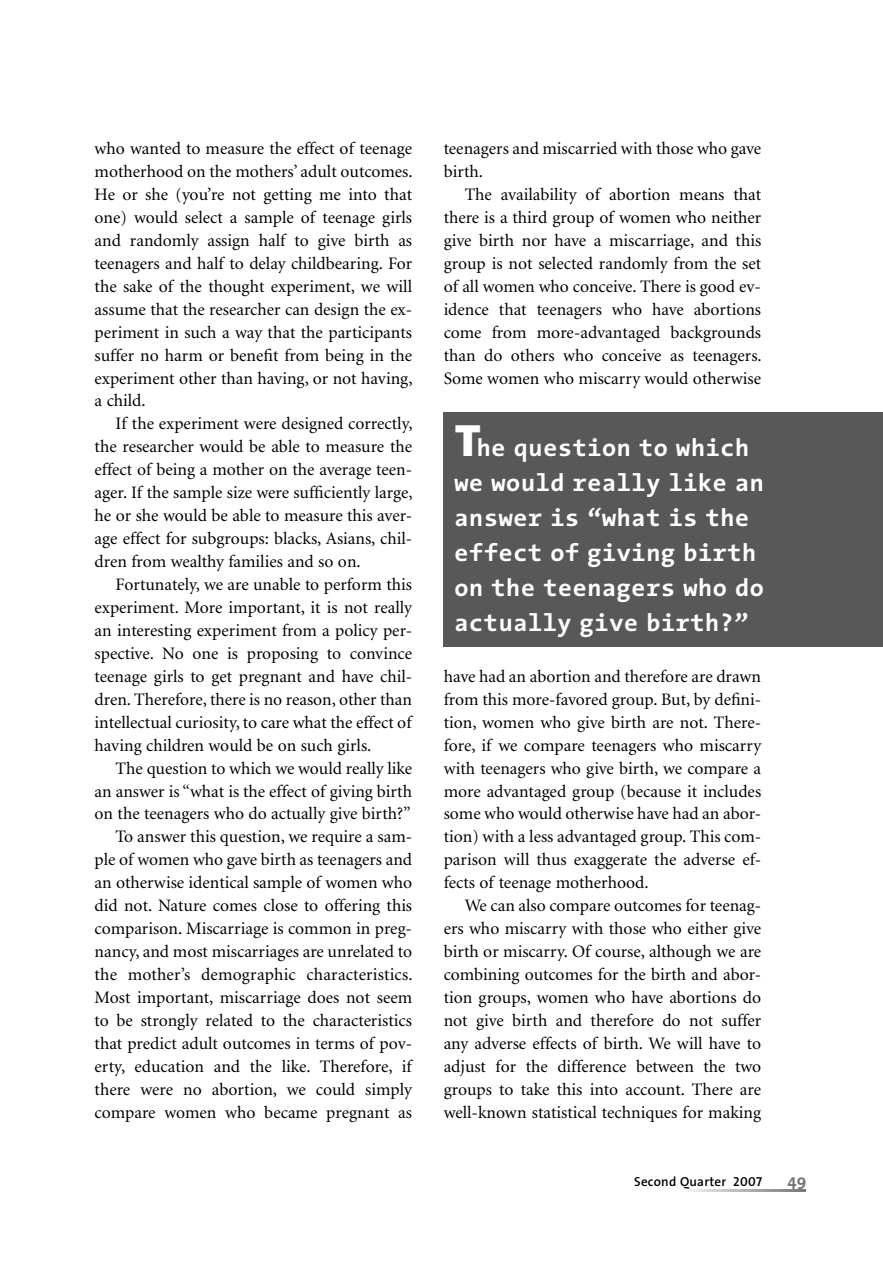
<style>
.page{position:relative;width:883px;height:1261px;background:#fff}
.page>*{position:absolute;margin:0;border:0;box-sizing:border-box;transform-origin:0 0}
.t1{font:700 24.5px/35px "The Sans Mono";color:#fff}
.t2{font:17.5px/22.9px "Minion";color:#000;text-align:justify}
.t3{font:700 16.62px "The Sans";color:#757575}
.t4{font:600 13.12px "The Sans";letter-spacing:.02em;color:#000}
.s1{font-weight:900;font-size:45.5px}
.s2{font-family:"The Sans Semi Bold Caps";font-weight:400}
</style>
<div class="page">
<div style="left:443px;top:412px;width:439px;height:234px;background:#585858"></div>
<p class="t2" style="left:94px;top:138px;width:319px">who wanted to measure the effect of teenage motherhood on the mothers’ adult outcomes.<br>He or she (you’re not getting me into that one) would select a sample of teenage girls and randomly assign half to give birth as teenagers and half to delay childbearing. For the sake of the thought experiment, we will assume that the researcher can design the ex&shy;periment in such a way that the participants suffer no harm or benefit from being in the experiment other than having, or not having, a child.</p>
<p class="t2" style="left:94px;top:414px;width:319px;text-indent:21px">If the experiment were designed correctly, the researcher would be able to measure the effect of being a mother on the average teen&shy;ager. If the sample size were sufficiently large, he or she would be able to measure this aver&shy;age effect for subgroups: blacks, Asians, chil&shy;dren from wealthy families and so on.</p>
<p class="t2" style="left:94px;top:574px;width:319px;text-indent:21px">Fortunately, we are unable to perform this experiment. More important, it is not really an interesting experiment from a policy per&shy;spective. No one is proposing to convince teenage girls to get pregnant and have chil&shy;dren. Therefore, there is no reason, other than intellectual curiosity, to care what the effect of having children would be on such girls.</p>
<p class="t2" style="left:94px;top:757px;width:319px;text-align:right">The question to which we would really like an answer is “what is the effect of giving birth on the teenagers who do actually give birth?” To answer this question, we require a sam&shy;ple of women who gave birth as teenagers and an otherwise identical sample of women who did not. Nature comes close to offering this comparison. Miscarriage is common in preg&shy;nancy, and most miscarriages are unrelated to the mother’s demographic characteristics.<br>Most important, miscarriage does not seem to be strongly related to the characteristics that predict adult outcomes in terms of pov&shy;erty, education and the like. Therefore, if there were no abortion, we could simply compare women who became pregnant as</p>
<p class="t2" style="left:443px;top:138px;width:319px">teenagers and miscarried with those who gave birth.</p>
<p class="t2" style="left:443px;top:184px;width:319px;text-indent:21px">The availability of abortion means that there is a third group of women who neither give birth nor have a miscarriage, and this group is not selected randomly from the set of all women who conceive. There is good ev&shy;idence that teenagers who have abortions come from more-advantaged backgrounds than do others who conceive as teenagers.<br>Some women who miscarry would otherwise</p>
<h1 class="t1" style="left:454px;top:431px;width:311px"><span class="s1">T</span>he question to which we would really like an answer is “what is the effect of giving birth on the teenagers who do actually give birth?”</h1>
<p class="t2" style="left:443px;top:666px;width:319px">have had an abortion and therefore are drawn from this more-favored group. But, by defini&shy;tion, women who give birth are not. There&shy;fore, if we compare teenagers who miscarry with teenagers who give birth, we compare a more advantaged group (because it includes some who would otherwise have had an abor&shy;tion) with a less advantaged group. This com&shy;parison will thus exaggerate the adverse ef&shy;fects of teenage motherhood.</p>
<p class="t2" style="left:443px;top:895px;width:319px;text-indent:21px">We can also compare outcomes for teenag&shy;ers who miscarry with those who either give birth or miscarry. Of course, although we are combining outcomes for the birth and abor&shy;tion groups, women who have abortions do not give birth and therefore do not suffer any adverse effects of birth. We will have to adjust for the difference between the two groups to take this into account. There are well-known statistical techniques for making</p>
<p class="t4" style="left:633px;top:1176px;width:129px">Second Quarter <span class="s2">2007</span></p>
<p class="t3" style="left:787px;top:1171px;width:20px">49</p>
</div>
